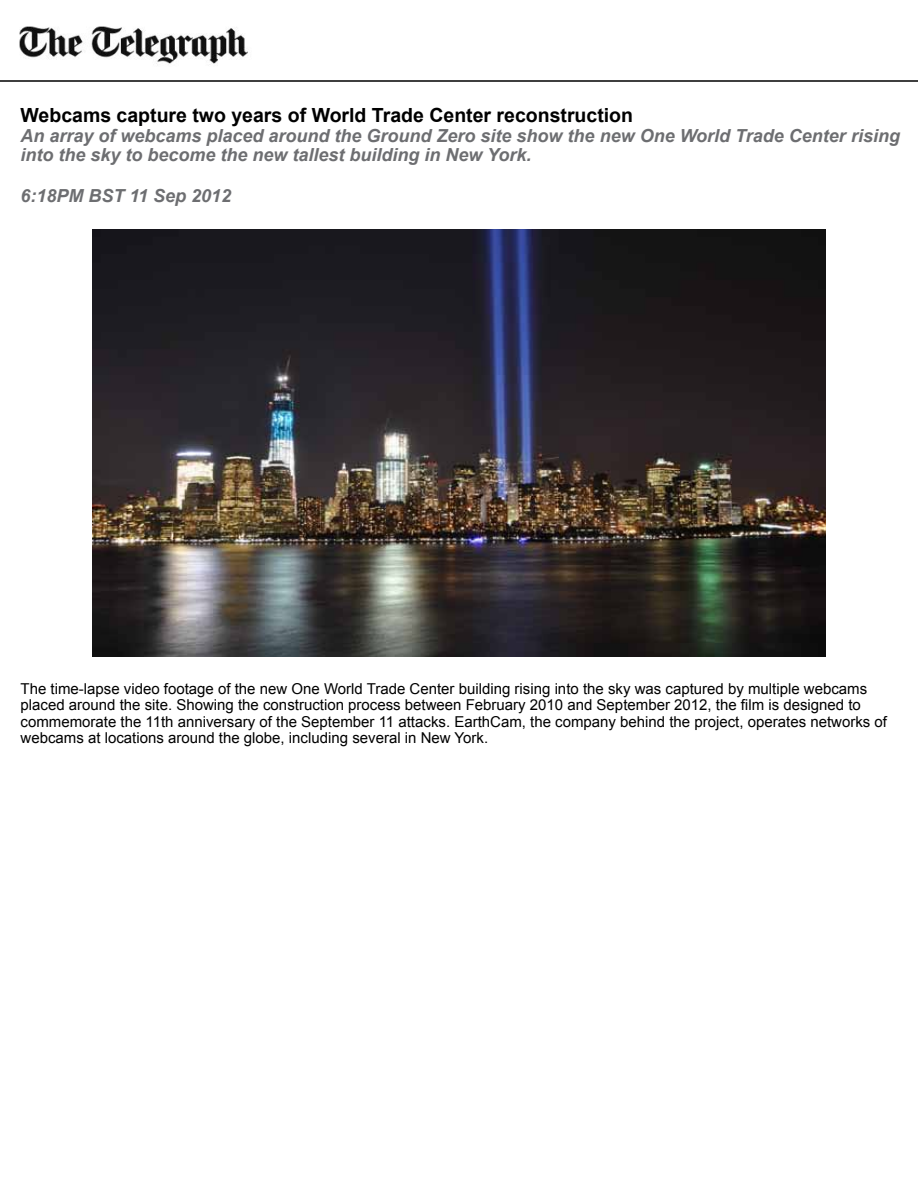
<style>
.page{position:relative;width:918px;height:1188px;background:#fff}
.page>*{position:absolute;margin:0;border:0;box-sizing:border-box;transform-origin:0 0}
.t1{font:700 19.5px "Arial";color:#000}
.t2{font:italic 700 18px/19.5px "Arial";color:#6d6e71}
.t3{font:15px/16.5px "Arial";color:#000}
</style>
<div class="page">
<img style="left:19px;top:26px;width:229px;height:38px">
<hr style="left:0;top:80px;width:918px;height:2px;background:#000">
<img style="left:92px;top:230px;width:734px;height:426px">
<h1 class="t1" style="left:21px;top:102px;width:614px">Webcams capture two years of World Trade Center reconstruction</h1>
<p class="t2" style="left:21px;top:126px;width:881px">An array of webcams placed around the Ground Zero site show the new One World Trade Center rising into the sky to become the new tallest building in New York.</p>
<p class="t2" style="left:21px;top:187px;width:212px">6:18PM BST 11 Sep 2012</p>
<p class="t3" style="left:21px;top:681px;width:868px">The time-lapse video footage of the new One World Trade Center building rising into the sky was captured by multiple webcams placed around the site. Showing the construction process between February 2010 and September 2012, the film is designed to commemorate the 11th anniversary of the September 11 attacks. EarthCam, the company behind the project, operates networks of webcams at locations around the globe, including several in New York.</p>
</div>
